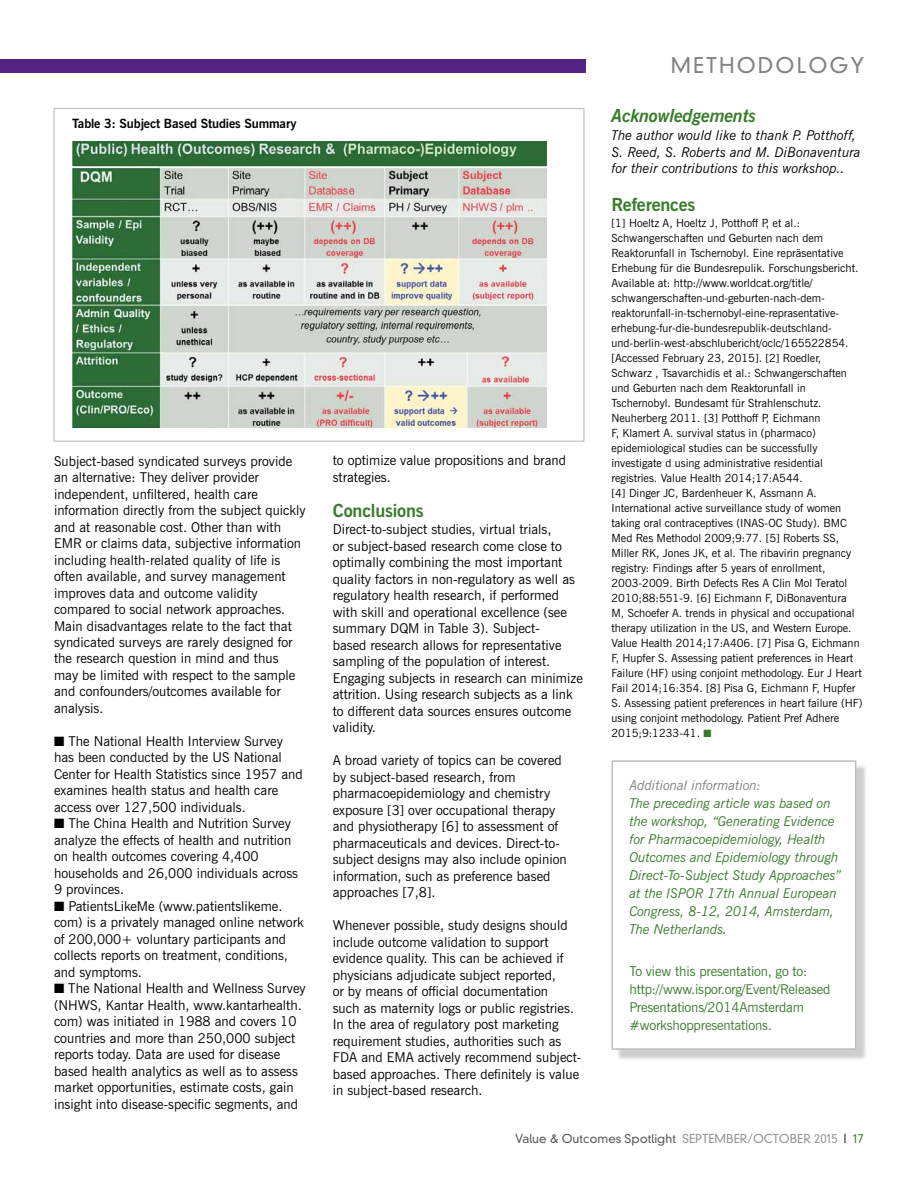
<style>
.page{position:relative;width:918px;height:1188px;background:#fff}
.page>*{position:absolute;margin:0;border:0;box-sizing:border-box;transform-origin:0 0}
.t1{font:300 21px "DIN Neuzeit Grotesk";color:#808285}
.t2{font:700 18px "News Gothic BT";letter-spacing:-.01em;color:#387c2b}
.t3{font:italic 700 18px "News Gothic BT";letter-spacing:-.01em;color:#387c2b}
.t4{font:13.5px/16.5px "News Gothic BT";color:#000}
.t5{font:italic 13.5px/18px "News Gothic BT";letter-spacing:-.01em;color:#387c2b}
.t6{font:13.5px/18px "News Gothic BT";letter-spacing:-.01em;color:#387c2b}
.t7{font:italic 13.5px/16.5px "News Gothic BT";color:#000}
.t8{font:italic 13.5px "News Gothic BT";letter-spacing:-.01em;color:#807f83}
.t9{font:700 12.75px "News Gothic BT";letter-spacing:-.01em;color:#000}
.t10{font:300 12px "DIN Neuzeit Grotesk";color:#58595b}
.t11{font:11.25px/15px "News Gothic BT";color:#000}
.s1{color:#387c2b}
.s2{color:#939598}
.s3{color:#000}
</style>
<div class="page">
<div style="left:0;top:59px;width:585px;height:14px;background:#522380"></div>
<div style="left:616px;top:765px;width:252px;height:296px;background:#000;opacity:.2"></div>
<div style="left:612px;top:760px;width:244px;height:290px;background:#fff;border:2px solid #bcbec0"></div>
<img style="left:73px;top:141px;width:473px;height:287px">
<p class="t9" style="left:72px;top:116px;width:226px">Table 3: Subject Based Studies Summary</p>
<p class="t4" style="left:54px;top:452px;width:253px">Subject-based syndicated surveys provide an alternative: They deliver provider independent, unfiltered, health care information directly from the subject quickly and at reasonable cost. Other than with EMR or claims data, subjective information including health-related quality of life is often available, and survey management improves data and outcome validity compared to social network approaches.<br>Main disadvantages relate to the fact that syndicated surveys are rarely designed for the research question in mind and thus may be limited with respect to the sample and confounders/outcomes available for analysis.</p>
<p class="t4" style="left:54px;top:733px;width:250px">■ The National Health Interview Survey has been conducted by the US National Center for Health Statistics since 1957 and examines health status and health care access over 127,500 individuals.</p>
<p class="t4" style="left:54px;top:815px;width:246px">■ The China Health and Nutrition Survey analyze the effects of health and nutrition on health outcomes covering 4,400 households and 26,000 individuals across 9 provinces.</p>
<p class="t4" style="left:54px;top:898px;width:251px">■ PatientsLikeMe (www.patientslikeme. com) is a privately managed online network of 200,000+ voluntary participants and collects reports on treatment, conditions, and symptoms.</p>
<p class="t4" style="left:54px;top:980px;width:253px">■ The National Health and Wellness Survey (NHWS, Kantar Health, www.kantarhealth. com) was initiated in 1988 and covers 10 countries and more than 250,000 subject reports today. Data are used for disease based health analytics as well as to assess market opportunities, estimate costs, gain insight into disease-specific segments, and</p>
<p class="t4" style="left:333px;top:452px;width:235px">to optimize value propositions and brand strategies.</p>
<h2 class="t2" style="left:333px;top:499px;width:93px">Conclusions</h2>
<p class="t4" style="left:333px;top:521px;width:252px">Direct-to-subject studies, virtual trials,<br>or subject-based research come close to optimally combining the most important quality factors in non-regulatory as well as regulatory health research, if performed with skill and operational excellence (see summary DQM in Table 3). Subject-<br>based research allows for representative sampling of the population of interest.<br>Engaging subjects in research can minimize attrition. Using research subjects as a link to different data sources ensures outcome validity.</p>
<p class="t4" style="left:333px;top:752px;width:236px">A broad variety of topics can be covered by subject-based research, from pharmacoepidemiology and chemistry exposure [3] over occupational therapy and physiotherapy [6] to assessment of pharmaceuticals and devices. Direct-to&shy;subject designs may also include opinion information, such as preference based approaches [7,8].</p>
<p class="t4" style="left:333px;top:917px;width:250px">Whenever possible, study designs should include outcome validation to support evidence quality. This can be achieved if physicians adjudicate subject reported,<br>or by means of official documentation<br>such as maternity logs or public registries.<br>In the area of regulatory post marketing requirement studies, authorities such as FDA and EMA actively recommend subject&shy;based approaches. There definitely is value in subject-based research.</p>
<h1 class="t1" style="left:671px;top:52px;width:41px">methodology</h1>
<h2 class="t3" style="left:612px;top:105px;width:147px">Acknowledgements</h2>
<p class="t7" style="left:612px;top:127px;width:251px">The author would like to thank P. Potthoff,<br>S. Reed, S. Roberts and M. DiBonaventura for their contributions to this workshop..</p>
<h2 class="t2" style="left:612px;top:193px;width:85px">References</h2>
<p class="t11" style="left:612px;top:215px;width:252px">[1] Hoeltz A, Hoeltz J, Potthoff P, et al.:<br>Schwangerschaften und Geburten nach dem Reaktorunfall in Tschernobyl. Eine repräsentative Erhebung für die Bundesrepulik. Forschungsbericht.<br>Available at: http://www.worldcat.org/title/ schwangerschaften-und-geburten-nach-dem&shy;reaktorunfall-in-tschernobyl-eine-reprasentative&shy;erhebung-fur-die-bundesrepublik-deutschland&shy;und-berlin-west-abschlubericht/oclc/165522854. [Accessed February 23, 2015]. [2] Roedler, Schwarz , Tsavarchidis et al.: Schwangerschaften und Geburten nach dem Reaktorunfall in Tschernobyl. Bundesamt für Strahlenschutz.<br>Neuherberg 2011. [3] Potthoff P, Eichmann<br>F, Klamert A. survival status in (pharmaco) epidemiological studies can be successfully investigate d using administrative residential registries. Value Health 2014;17:A544.<br>[4] Dinger JC, Bardenheuer K, Assmann A.<br>International active surveillance study of women taking oral contraceptives (INAS-OC Study). BMC Med Res Methodol 2009;9:77. [5] Roberts SS, Miller RK, Jones JK, et al. The ribavirin pregnancy registry: Findings after 5 years of enrollment, 2003-2009. Birth Defects Res A Clin Mol Teratol 2010;88:551-9. [6] Eichmann F, DiBonaventura<br>M, Schoefer A. trends in physical and occupational therapy utilization in the US, and Western Europe.<br>Value Health 2014;17:A406. [7] Pisa G, Eichmann F, Hupfer S. Assessing patient preferences in Heart Failure (HF) using conjoint methodology. Eur J Heart Fail 2014;16:354. [8] Pisa G, Eichmann F, Hupfer S. Assessing patient preferences in heart failure (HF) using conjoint methodology. Patient Pref Adhere 2015;9:1233-41. <span class="s1">■</span></p>
<p class="t8" style="left:629px;top:777px;width:133px">Additional information:</p>
<p class="t5" style="left:629px;top:794px;width:213px">The preceding article was based on the workshop, “Generating Evidence for Pharmacoepidemiology, Health Outcomes and Epidemiology through Direct-To-Subject Study Approaches” at the ISPOR 17th Annual European Congress, 8-12, 2014, Amsterdam, The Netherlands.</p>
<p class="t6" style="left:629px;top:962px;width:203px">To view this presentation, go to: http://www.ispor.org/Event/Released Presentations/2014Amsterdam #workshoppresentations.</p>
<p class="t10" style="left:515px;top:1132px;width:350px">Value &amp; Outcomes Spotlight <span class="s2">SEPTEMBER/OCTOBER 2015</span> <span class="s3">|</span> <span class="s1">17</span></p>
</div>
